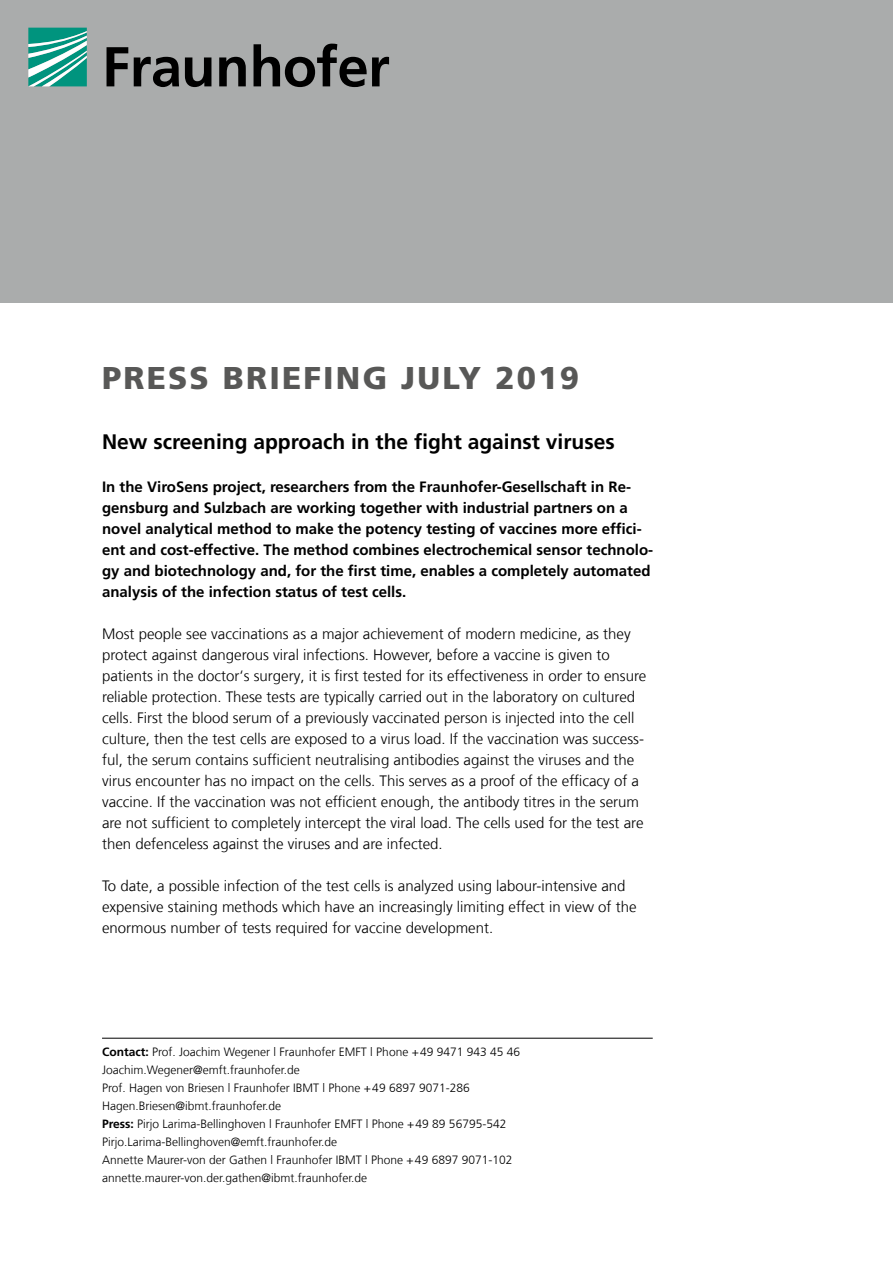
<style>
.page{position:relative;width:893px;height:1263px;background:#fff}
.page>*{position:absolute;margin:0;border:0;box-sizing:border-box;transform-origin:0 0}
.t1{font:900 31.5px "Frutiger LT Com";letter-spacing:.07em;color:#585857}
.t2{font:700 21px "Frutiger LT Com";color:#000}
.t3{font:300 15px/21px "Frutiger LT Com";color:#000}
.t4{font:700 15px/21px "Frutiger LT Com";color:#000}
.t5{font:300 12px/18px "Frutiger LT Com";color:#000}
.s1{font-weight:700}
</style>
<div class="page">
<div style="left:0;top:0;width:893px;height:302px;background:#aaacac"></div>
<svg style="left:28px;top:28px;width:59px;height:58px;background:#4bb1a2"></svg>
<svg style="left:107px;top:44px;width:282px;height:43px"></svg>
<hr style="left:102px;top:1038px;width:551px;height:1px;background:#000">
<h1 class="t1" style="left:102px;top:359px;width:479px">PRESS BRIEFING JULY 2019</h1>
<h2 class="t2" style="left:102px;top:429px;width:514px">New screening approach in the fight against viruses</h2>
<p class="t4" style="left:102px;top:476px;width:553px">In the ViroSens project, researchers from the Fraunhofer-Gesellschaft in Re&shy;gensburg and Sulzbach are working together with industrial partners on a novel analytical method to make the potency testing of vaccines more effici&shy;ent and cost-effective. The method combines electrochemical sensor technolo&shy;gy and biotechnology and, for the first time, enables a completely automated analysis of the infection status of test cells.</p>
<p class="t3" style="left:102px;top:623px;width:546px">Most people see vaccinations as a major achievement of modern medicine, as they protect against dangerous viral infections. However, before a vaccine is given to patients in the doctor‘s surgery, it is first tested for its effectiveness in order to ensure reliable protection. These tests are typically carried out in the laboratory on cultured cells. First the blood serum of a previously vaccinated person is injected into the cell culture, then the test cells are exposed to a virus load. If the vaccination was success&shy;ful, the serum contains sufficient neutralising antibodies against the viruses and the virus encounter has no impact on the cells. This serves as a proof of the efficacy of a vaccine. If the vaccination was not efficient enough, the antibody titres in the serum are not sufficient to completely intercept the viral load. The cells used for the test are then defenceless against the viruses and are infected.</p>
<p class="t3" style="left:102px;top:875px;width:536px">To date, a possible infection of the test cells is analyzed using labour-intensive and expensive staining methods which have an increasingly limiting effect in view of the enormous number of tests required for vaccine development.</p>
<p class="t5" style="left:102px;top:1042px;width:420px"><span class="s1">Contact:</span> Prof. Joachim Wegener l Fraunhofer EMFT l Phone +49 9471 943 45 46<br>Joachim.Wegener@emft.fraunhofer.de<br>Prof. Hagen von Briesen l Fraunhofer IBMT l Phone +49 6897 9071-286<br>Hagen.Briesen@ibmt.fraunhofer.de<br><span class="s1">Press:</span> Pirjo Larima-Bellinghoven l Fraunhofer EMFT l Phone +49 89 56795-542<br>Pirjo.Larima-Bellinghoven@emft.fraunhofer.de<br>Annette Maurer-von der Gathen l Fraunhofer IBMT l Phone +49 6897 9071-102 annette.maurer-von.der.gathen@ibmt.fraunhofer.de</p>
</div>
